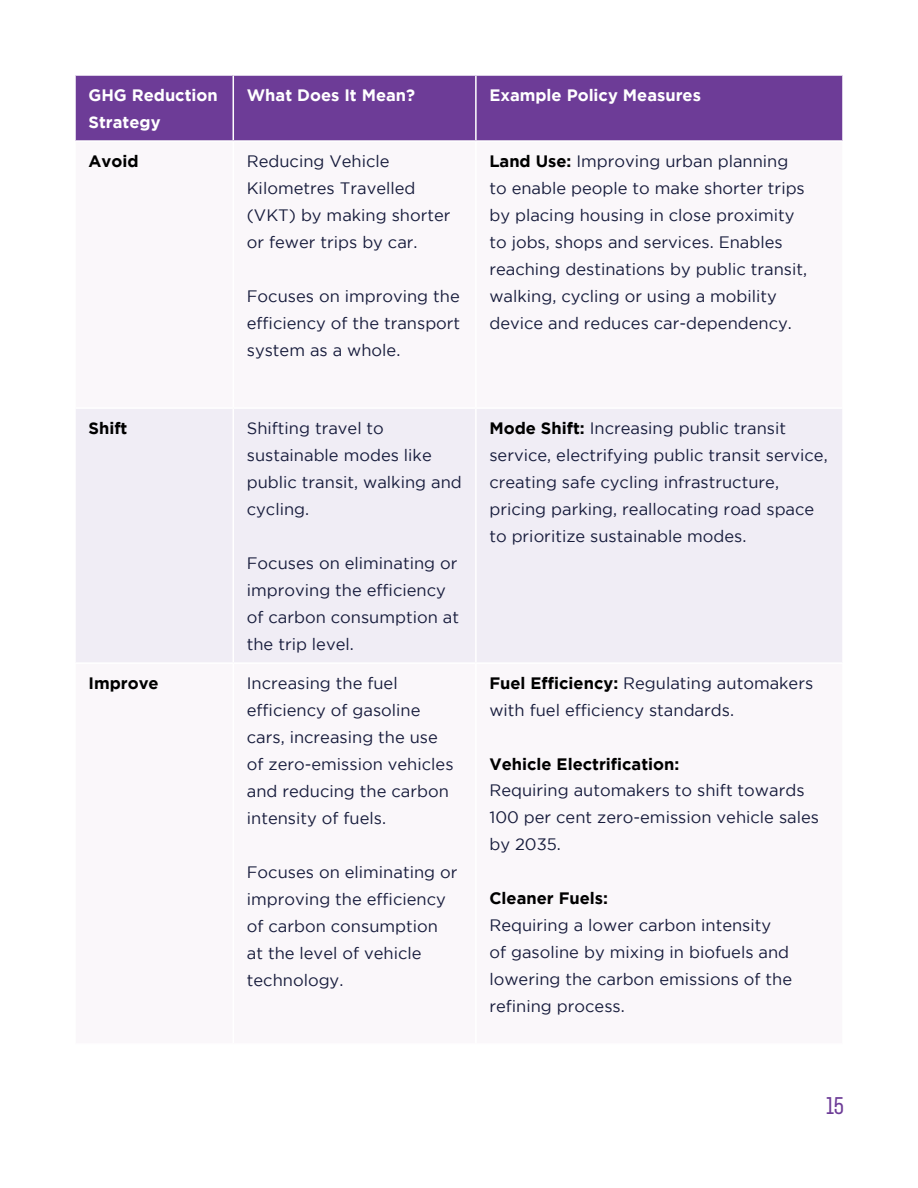
<style>
.page{position:relative;width:918px;height:1188px;background:#fff}
.page>*{position:absolute;margin:0;border:0;box-sizing:border-box;transform-origin:0 0}
.t1{font:22.5px "F37 Judge";color:#6d3c97}
.t2{font:16.5px/27px "Gotham";color:#171c3c}
.t3{font:700 16.5px/27px "Gotham";color:#fff}
.t4{font:700 16.5px "Gotham";color:#000}
.s1{font-weight:700;color:#000}
</style>
<div class="page">
<div style="left:76px;top:76px;width:766px;height:64px;background:#6d3c97"></div>
<div style="left:75px;top:141px;width:158px;height:267px;background:#faf7fa"></div>
<div style="left:76px;top:409px;width:766px;height:253px;background:#f0edf5"></div>
<hr style="left:233px;top:76px;width:1px;height:64px;background:#fff">
<hr style="left:233px;top:409px;width:1px;height:253px;background:#fff">
<hr style="left:475px;top:76px;width:2px;height:64px;background:#fff">
<hr style="left:475px;top:409px;width:2px;height:253px;background:#fff">
<hr style="left:74px;top:140px;width:159px;height:2px;background:#fff">
<hr style="left:74px;top:142px;width:2px;height:265px;background:#fff">
<hr style="left:74px;top:407px;width:159px;height:2px;background:#fff">
<p class="t3" style="left:88px;top:81px;width:131px">GHG Reduction<br>Strategy</p>
<p class="t3" style="left:247px;top:81px;width:170px">What Does It Mean?</p>
<p class="t3" style="left:489px;top:81px;width:213px">Example Policy Measures</p>
<p class="t4" style="left:89px;top:151px;width:52px">Avoid</p>
<p class="t2" style="left:247px;top:147px;width:205px">Reducing Vehicle<br>Kilometres Travelled (VKT) by making shorter or fewer trips by car.</p>
<p class="t2" style="left:247px;top:282px;width:215px;text-align:justify">Focuses on improving the efficiency of the transport system as a whole.</p>
<p class="t2" style="left:489px;top:147px;width:319px"><span class="s1">Land Use:</span> Improving urban planning to enable people to make shorter trips by placing housing in close proximity to jobs, shops and services. Enables reaching destinations by public transit, walking, cycling or using a mobility device and reduces car-dependency.</p>
<p class="t4" style="left:89px;top:418px;width:40px">Shift</p>
<p class="t2" style="left:247px;top:414px;width:216px">Shifting travel to sustainable modes like public transit, walking and cycling.</p>
<p class="t2" style="left:247px;top:549px;width:214px">Focuses on eliminating or improving the efficiency of carbon consumption at the trip level.</p>
<p class="t4" style="left:89px;top:673px;width:72px">Improve</p>
<p class="t2" style="left:247px;top:669px;width:208px">Increasing the fuel efficiency of gasoline cars, increasing the use of zero-emission vehicles and reducing the carbon intensity of fuels.</p>
<p class="t2" style="left:247px;top:858px;width:212px">Focuses on eliminating or improving the efficiency of carbon consumption at the level of vehicle technology.</p>
<p class="t2" style="left:489px;top:414px;width:340px"><span class="s1">Mode Shift:</span> Increasing public transit service, electrifying public transit service, creating safe cycling infrastructure, pricing parking, reallocating road space to prioritize sustainable modes.</p>
<p class="t2" style="left:489px;top:669px;width:325px"><span class="s1">Fuel Efficiency:</span> Regulating automakers with fuel efficiency standards.</p>
<p class="t4" style="left:489px;top:754px;width:191px">Vehicle Electrification:</p>
<p class="t2" style="left:489px;top:777px;width:331px">Requiring automakers to shift towards<br>100 per cent zero-emission vehicle sales by 2035.</p>
<p class="t4" style="left:489px;top:889px;width:120px">Cleaner Fuels:</p>
<p class="t2" style="left:489px;top:912px;width:304px">Requiring a lower carbon intensity<br>of gasoline by mixing in biofuels and lowering the carbon emissions of the refining process.</p>
<h1 class="t1" style="left:827px;top:1093px;width:19px">15</h1>
</div>
